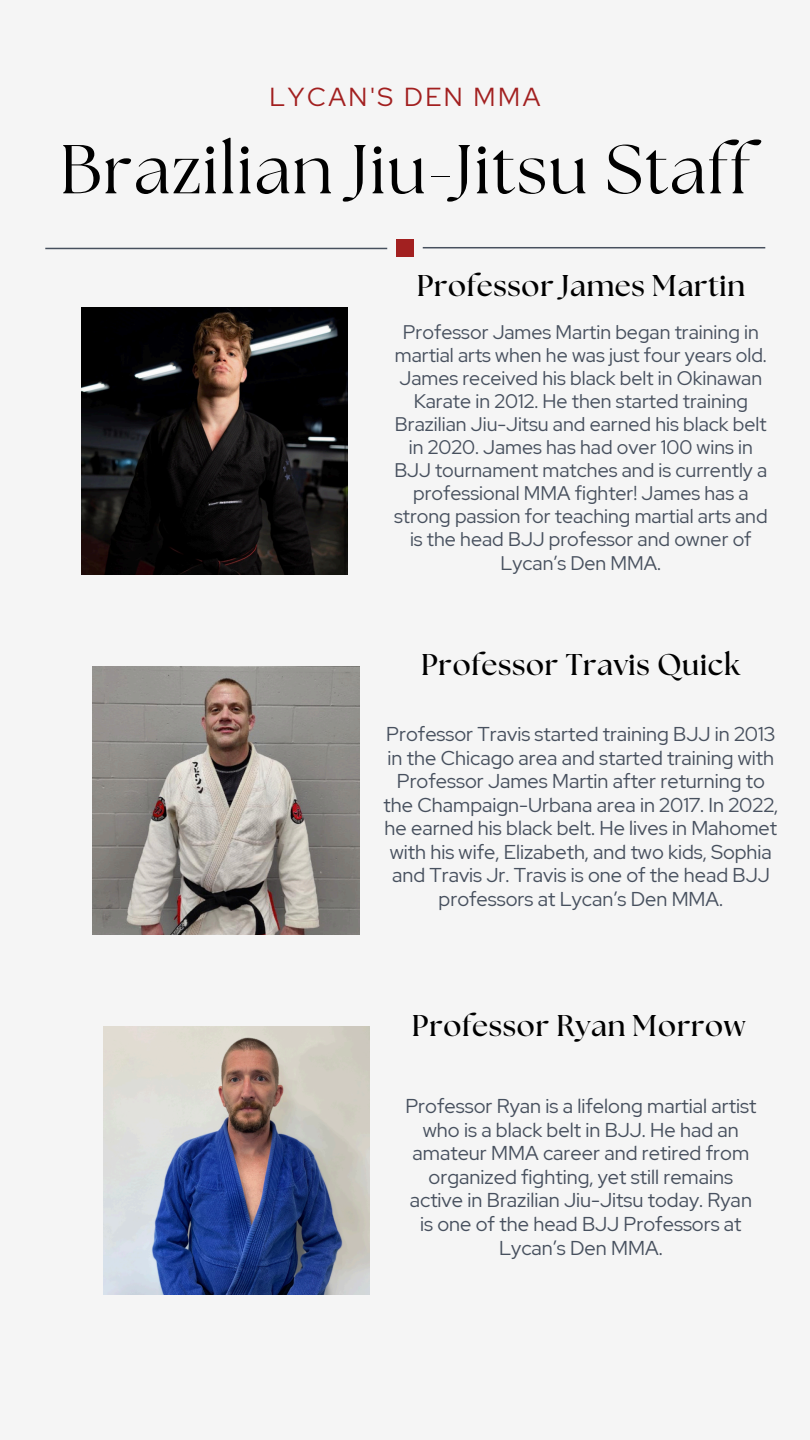
<style>
.page{position:relative;width:810px;height:1440px;background:#f5f5f5}
.page>*{position:absolute;margin:0;border:0;box-sizing:border-box;transform-origin:0 0}
.t1{font:69px "The Seasons";letter-spacing:.02em;color:#000}
.t2{font:700 30px "The Seasons";letter-spacing:.02em;color:#000}
.t3{font:26px "Red Hat Display";letter-spacing:.1em;color:#a22020}
.t4{font:20px/23.5px "Red Hat Display";color:#47505e;text-align:center}
.t5{font:19.7px/23.1px "Red Hat Display";color:#47505e;text-align:center}
</style>
<div class="page">
<hr style="left:45px;top:248px;width:342px;height:1px;background:#47505e">
<hr style="left:423px;top:247px;width:342px;height:1px;background:#47505e">
<div style="left:397px;top:239px;width:17px;height:18px;background:#a22020"></div>
<img style="left:81px;top:307px;width:266px;height:268px">
<img style="left:93px;top:667px;width:266px;height:268px">
<img style="left:103px;top:1027px;width:266px;height:268px">
<h1 class="t3" style="left:270px;top:79px;width:272px">LYCAN'S DEN MMA</h1>
<h3 class="t1" style="left:60px;top:138px;width:693px">Brazilian Jiu-Jitsu Staff</h3>
<h2 class="t2" style="left:417px;top:272px;width:330px">Professor James Martin</h2>
<p class="t5" style="left:394px;top:320px;width:375px">Professor James Martin began training in martial arts when he was just four years old.<br>James received his black belt in Okinawan Karate in 2012. He then started training Brazilian Jiu-Jitsu and earned his black belt in 2020. James has had over 100 wins in BJJ tournament matches and is currently a professional MMA fighter! James has a strong passion for teaching martial arts and is the head BJJ professor and owner of Lycan’s Den MMA.</p>
<h2 class="t2" style="left:421px;top:651px;width:321px">Professor Travis Quick</h2>
<p class="t4" style="left:384px;top:723px;width:396px">Professor Travis started training BJJ in 2013 in the Chicago area and started training with Professor James Martin after returning to the Champaign-Urbana area in 2017. In 2022, he earned his black belt. He lives in Mahomet with his wife, Elizabeth, and two kids, Sophia and Travis Jr. Travis is one of the head BJJ professors at Lycan’s Den MMA.</p>
<h2 class="t2" style="left:412px;top:1012px;width:335px">Professor Ryan Morrow</h2>
<p class="t4" style="left:405px;top:1094px;width:353px">Professor Ryan is a lifelong martial artist who is a black belt in BJJ. He had an amateur MMA career and retired from organized fighting, yet still remains active in Brazilian Jiu-Jitsu today. Ryan is one of the head BJJ Professors at Lycan’s Den MMA.</p>
</div>
